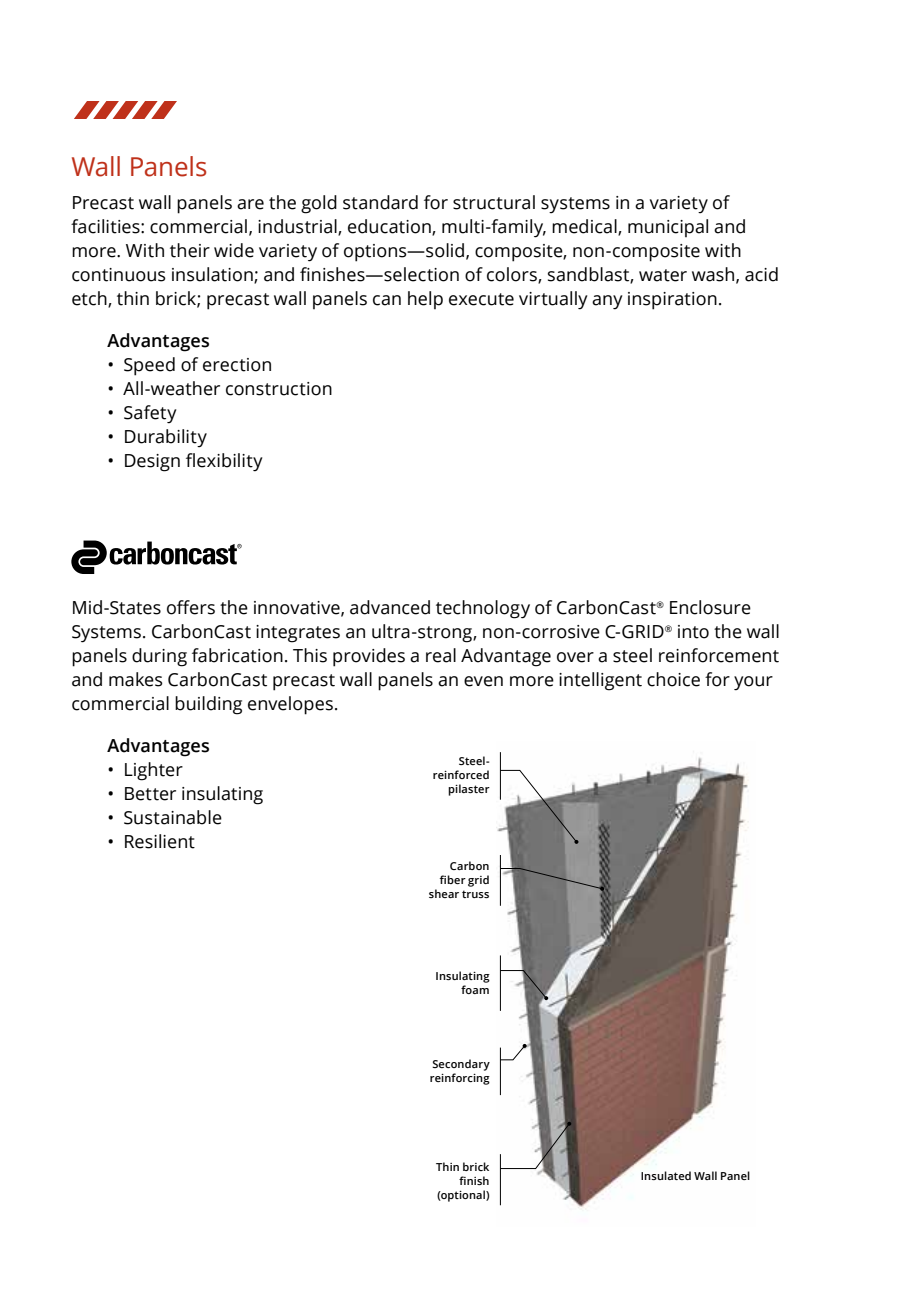
<style>
.page{position:relative;width:900px;height:1296px;background:#fff}
.page>*{position:absolute;margin:0;border:0;box-sizing:border-box;transform-origin:0 0}
.t1{font:26px "Open Sans";letter-spacing:-.005em;color:#bf311a}
.t2{font:18px/24px "Open Sans";letter-spacing:.005em;color:#000}
.t3{font:600 18px "Open Sans";letter-spacing:.005em;color:#000}
.t4{font:600 11px/14px "Open Sans";letter-spacing:.015em;color:#000;text-align:right}
</style>
<div class="page">
<svg style="left:74px;top:101px;width:103px;height:18px"></svg>
<svg style="left:71px;top:541px;width:171px;height:33px"></svg>
<img style="left:497px;top:751px;width:252px;height:460px">
<hr style="left:500px;top:752px;width:1px;height:48px;background:#000">
<hr style="left:500px;top:855px;width:1px;height:51px;background:#000">
<hr style="left:500px;top:955px;width:1px;height:56px;background:#000">
<hr style="left:500px;top:1048px;width:1px;height:47px;background:#000">
<hr style="left:500px;top:1154px;width:1px;height:51px;background:#000">
<svg style="left:499px;top:769px;width:79px;height:75px"></svg>
<svg style="left:499px;top:868px;width:105px;height:23px;background:#858585"></svg>
<svg style="left:499px;top:970px;width:49px;height:30px"></svg>
<svg style="left:499px;top:1044px;width:28px;height:17px"></svg>
<svg style="left:499px;top:1122px;width:72px;height:48px"></svg>
<h1 class="t1" style="left:71px;top:149px;width:138px">Wall Panels</h1>
<p class="t2" style="left:71px;top:190px;width:709px">Precast wall panels are the gold standard for structural systems in a variety of facilities: commercial, industrial, education, multi-family, medical, municipal and more. With their wide variety of options—solid, composite, non-composite with continuous insulation; and finishes—selection of colors, sandblast, water wash, acid etch, thin brick; precast wall panels can help execute virtually any inspiration.</p>
<p class="t3" style="left:107px;top:328px;width:104px">Advantages</p>
<p class="t2" style="left:107px;top:352px;width:167px">• Speed of erection</p>
<p class="t2" style="left:107px;top:376px;width:227px">• All-weather construction</p>
<p class="t2" style="left:107px;top:400px;width:71px">• Safety</p>
<p class="t2" style="left:107px;top:424px;width:101px">• Durability</p>
<p class="t2" style="left:107px;top:448px;width:157px">• Design flexibility</p>
<p class="t2" style="left:71px;top:595px;width:710px">Mid-States offers the innovative, advanced technology of CarbonCast<sup>®</sup> Enclosure Systems. CarbonCast integrates an ultra-strong, non-corrosive C-GRID<sup>®</sup> into the wall panels during fabrication. This provides a real Advantage over a steel reinforcement and makes CarbonCast precast wall panels an even more intelligent choice for your commercial building envelopes.</p>
<p class="t3" style="left:107px;top:733px;width:104px">Advantages</p>
<p class="t2" style="left:107px;top:757px;width:77px">• Lighter</p>
<p class="t2" style="left:107px;top:781px;width:158px">• Better insulating</p>
<p class="t2" style="left:107px;top:805px;width:116px">• Sustainable</p>
<p class="t2" style="left:107px;top:829px;width:89px">• Resilient</p>
<p class="t4" style="left:433px;top:754px;width:58px">Steel&shy;reinforced pilaster</p>
<p class="t4" style="left:429px;top:859px;width:62px">Carbon fiber grid shear truss</p>
<p class="t4" style="left:436px;top:969px;width:56px">Insulating foam</p>
<p class="t4" style="left:430px;top:1057px;width:61px;text-align:left">Secondary reinforcing</p>
<p class="t4" style="left:436px;top:1159px;width:55px">Thin brick finish (optional)</p>
<p class="t4" style="left:641px;top:1169px;width:111px">Insulated Wall Panel</p>
</div>
